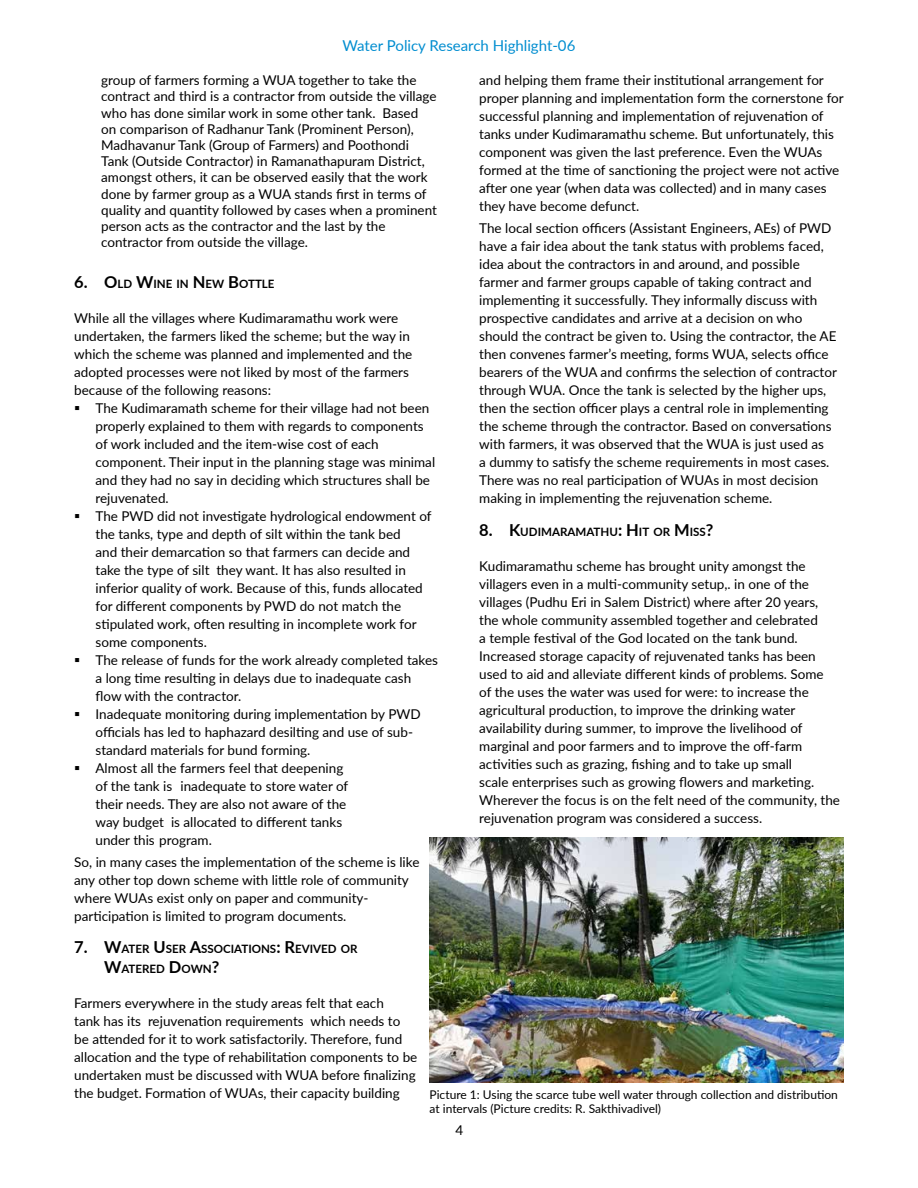
<style>
.page{position:relative;width:918px;height:1188px;background:#fff}
.page>*{position:absolute;margin:0;border:0;box-sizing:border-box;transform-origin:0 0}
.t1{font:15px "Lato";color:#008dd0}
.t2{font:13.5px/18px "Lato";color:#000}
.t3{font:12px/14.4px "Lato";color:#000}
.t4{font:700 11.55px/19.5px "Lato";color:#000}
.s1{font-size:16.5px}
</style>
<div class="page">
<img style="left:430px;top:837px;width:414px;height:246px">
<p class="t1" style="left:343px;top:35px;width:234px">Water Policy Research Highlight-06</p>
<p class="t2" style="left:479px;top:71px;width:366px">and helping them frame their institutional arrangement for proper planning and implementation form the cornerstone for successful planning and implementation of rejuvenation of tanks under Kudimaramathu scheme. But unfortunately, this component was given the last preference. Even the WUAs formed at the time of sanctioning the project were not active after one year (when data was collected) and in many cases they have become defunct.</p>
<p class="t2" style="left:479px;top:219px;width:359px">The local section officers (Assistant Engineers, AEs) of PWD have a fair idea about the tank status with problems faced, idea about the contractors in and around, and possible farmer and farmer groups capable of taking contract and implementing it successfully. They informally discuss with prospective candidates and arrive at a decision on who should the contract be given to. Using the contractor, the AE then convenes farmer’s meeting, forms WUA, selects office bearers of the WUA and confirms the selection of contractor through WUA. Once the tank is selected by the higher ups, then the section officer plays a central role in implementing the scheme through the contractor. Based on conversations with farmers, it was observed that the WUA is just used as<br>a dummy to satisfy the scheme requirements in most cases.<br>There was no real participation of WUAs in most decision making in implementing the rejuvenation scheme.</p>
<p class="t4" style="left:479px;top:521px;width:236px"><span class="s1">8. K</span>UDI MARAMATHU<span class="s1">: H</span> IT OR <span class="s1">M</span> ISS<span class="s1">?</span></p>
<p class="t2" style="left:479px;top:556px;width:362px">Kudimaramathu scheme has brought unity amongst the villagers even in a multi-community setup,. in one of the villages (Pudhu Eri in Salem District) where after 20 years, the whole community assembled together and celebrated<br>a temple festival of the God located on the tank bund.<br>Increased storage capacity of rejuvenated tanks has been used to aid and alleviate different kinds of problems. Some<br>of the uses the water was used for were: to increase the agricultural production, to improve the drinking water availability during summer, to improve the livelihood of marginal and poor farmers and to improve the off-farm activities such as grazing, fishing and to take up small<br>scale enterprises such as growing flowers and marketing.<br>Wherever the focus is on the felt need of the community, the rejuvenation program was considered a success.</p>
<p class="t2" style="left:101px;top:72px;width:337px;line-height:16.2px">group of farmers forming a WUA together to take the contract and third is a contractor from outside the village who has done similar work in some other tank. Based<br>on comparison of Radhanur Tank (Prominent Person), Madhavanur Tank (Group of Farmers) and Poothondi Tank (Outside Contractor) in Ramanathapuram District, amongst others, it can be observed easily that the work done by farmer group as a WUA stands first in terms of quality and quantity followed by cases when a prominent person acts as the contractor and the last by the contractor from outside the village.</p>
<p class="t4" style="left:74px;top:273px;width:202px"><span class="s1">6. O</span>LD <span class="s1">W</span>INE IN <span class="s1">N</span>EW <span class="s1">B</span>OTTLE</p>
<p class="t2" style="left:74px;top:308px;width:340px">While all the villages where Kudimaramathu work were undertaken, the farmers liked the scheme; but the way in which the scheme was planned and implemented and the adopted processes were not liked by most of the farmers because of the following reasons:</p>
<p class="t2" style="left:96px;top:398px;width:344px">The Kudimaramath scheme for their village had not been properly explained to them with regards to components of work included and the item-wise cost of each component. Their input in the planning stage was minimal and they had no say in deciding which structures shall be rejuvenated.<br>The PWD did not investigate hydrological endowment of the tanks, type and depth of silt within the tank bed<br>and their demarcation so that farmers can decide and take the type of silt they want. It has also resulted in inferior quality of work. Because of this, funds allocated for different components by PWD do not match the stipulated work, often resulting in incomplete work for some components.<br>The release of funds for the work already completed takes a long time resulting in delays due to inadequate cash flow with the contractor.<br>Inadequate monitoring during implementation by PWD officials has led to haphazard desilting and use of sub&shy;standard materials for bund forming.<br>Almost all the farmers feel that deepening<br>of the tank is inadequate to store water of<br>their needs. They are also not aware of the<br>way budget is allocated to different tanks<br>under this program.</p>
<p class="t2" style="left:74px;top:853px;width:347px">So, in many cases the implementation of the scheme is like any other top down scheme with little role of community where WUAs exist only on paper and community&shy;participation is limited to program documents.</p>
<p class="t4" style="left:104px;top:939px;width:255px;text-indent:-30px"><span class="s1">7. W</span>ATER <span class="s1">U</span>SER <span class="s1">A</span>SSOCIATIONS<span class="s1">: R</span>EVIVED OR<br><span class="s1">W</span>ATERED <span class="s1">D</span>OWN<span class="s1">?</span></p>
<p class="t2" style="left:74px;top:993px;width:345px">Farmers everywhere in the study areas felt that each<br>tank has its rejuvenation requirements which needs to be attended for it to work satisfactorily. Therefore, fund allocation and the type of rehabilitation components to be undertaken must be discussed with WUA before finalizing the budget. Formation of WUAs, their capacity building</p>
<p class="t3" style="left:430px;top:1087px;width:410px">Picture 1: Using the scarce tube well water through collection and distribution at intervals (Picture credits: R. Sakthivadivel)</p>
<p class="t2" style="left:455px;top:1121px;width:9px">4</p>
</div>
